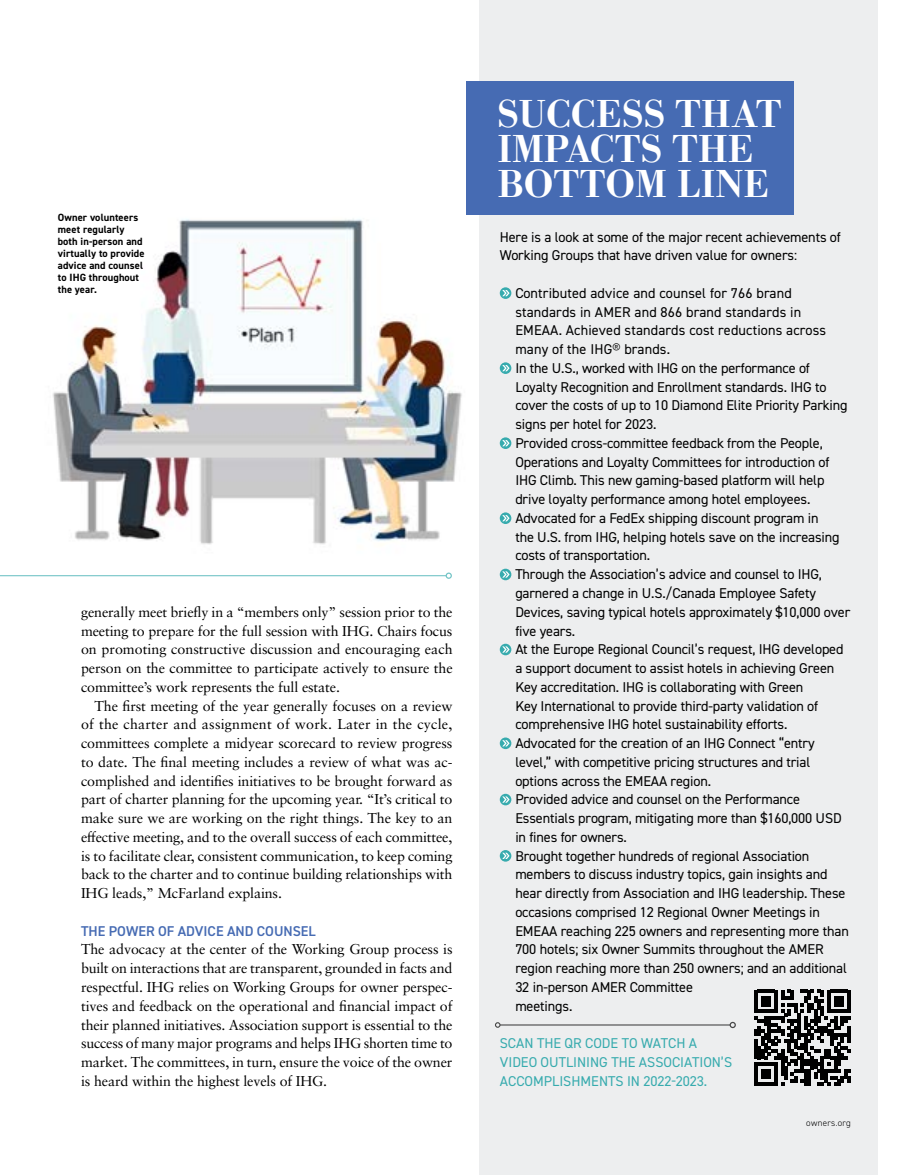
<style>
.page{position:relative;width:905px;height:1175px;background:#fff}
.page>*{position:absolute;margin:0;border:0;box-sizing:border-box;transform-origin:0 0}
.t1{font:500 40.5px/34.5px "Bodoni URW";color:#fff}
.t2{font:14.25px/18.8px "DIN2014";letter-spacing:-.01em;color:#000}
.t3{font:14.25px/18.8px "Sabon LT Pro";letter-spacing:-.01em;color:#000;text-align:justify}
.t4{font:14.25px/18.8px "DIN2014";color:#37abae}
.t5{font:600 14.25px "DIN2014";color:#466bb3}
.t6{font:700 10.5px/12px "DIN2014";letter-spacing:.01em;color:#000}
.t7{font:300 9px "DIN2014";letter-spacing:.035em;color:#000}
.s1{font-weight:300}
</style>
<div class="page">
<img style="left:24px;top:219px;width:438px;height:360px">
<div style="left:479px;top:0;width:399px;height:1174px;background:#edeeef"></div>
<div style="left:466px;top:81px;width:327px;height:134px;background:#466bb3"></div>
<svg style="left:500px;top:287px;width:11px;height:12px"></svg>
<svg style="left:502px;top:290px;width:7px;height:6px"></svg>
<svg style="left:500px;top:362px;width:11px;height:12px"></svg>
<svg style="left:502px;top:365px;width:7px;height:6px"></svg>
<svg style="left:500px;top:437px;width:11px;height:12px"></svg>
<svg style="left:502px;top:440px;width:7px;height:6px"></svg>
<svg style="left:500px;top:512px;width:11px;height:12px"></svg>
<svg style="left:502px;top:515px;width:7px;height:6px"></svg>
<svg style="left:500px;top:568px;width:11px;height:12px"></svg>
<svg style="left:502px;top:571px;width:7px;height:6px"></svg>
<svg style="left:500px;top:643px;width:11px;height:12px"></svg>
<svg style="left:502px;top:646px;width:7px;height:6px"></svg>
<svg style="left:500px;top:737px;width:11px;height:12px"></svg>
<svg style="left:502px;top:740px;width:7px;height:6px"></svg>
<svg style="left:500px;top:793px;width:11px;height:12px"></svg>
<svg style="left:502px;top:796px;width:7px;height:6px"></svg>
<div style="left:500px;top:850px;width:11px;height:11px;background:#37abae;border-radius:50%"></div>
<svg style="left:502px;top:852px;width:7px;height:7px"></svg>
<svg style="left:754px;top:989px;width:96px;height:96px"></svg>
<hr style="left:500px;top:1024px;width:230px;height:1px;background:#000">
<svg style="left:495px;top:1022px;width:5px;height:5px"></svg>
<div style="left:729px;top:1021px;width:6px;height:7px;border:1px solid #000;border-radius:50%"></div>
<hr style="left:0;top:575px;width:446px;height:1px;background:#37abae">
<div style="left:445px;top:572px;width:7px;height:7px;border:1px solid #37abae;border-radius:50%"></div>
<p class="t6" style="left:58px;top:211px;width:88px">Owner volunteers meet regularly both in-person and virtually to provide advice and counsel to IHG throughout the year.</p>
<p class="t3" style="left:81px;top:602px;width:373px">generally meet briefly in a “members only” session prior to the meeting to prepare for the full session with IHG. Chairs focus on promoting constructive discussion and encouraging each person on the committee to participate actively to ensure the committee’s work represents the full estate.</p>
<p class="t3" style="left:81px;top:696px;width:373px;text-indent:13px">The first meeting of the year generally focuses on a review of the charter and assignment of work. Later in the cycle, committees complete a midyear scorecard to review progress to date. The final meeting includes a review of what was ac&shy;complished and identifies initiatives to be brought forward as part of charter planning for the upcoming year. “It’s critical to make sure we are working on the right things. The key to an effective meeting, and to the overall success of each committee, is to facilitate clear, consistent communication, to keep coming back to the charter and to continue building relationships with IHG leads,” McFarland explains.</p>
<p class="t5" style="left:81px;top:921px;width:236px">THE POWER OF ADVICE AND COUNSEL</p>
<p class="t3" style="left:81px;top:939px;width:373px">The advocacy at the center of the Working Group process is built on interactions that are transparent, grounded in facts and respectful. IHG relies on Working Groups for owner perspec&shy;tives and feedback on the operational and financial impact of their planned initiatives. Association support is essential to the success of many major programs and helps IHG shorten time to market. The committees, in turn, ensure the voice of the owner is heard within the highest levels of IHG.</p>
<h1 class="t1" style="left:497px;top:98px;width:285px">SUCCESS THAT<br>IMPACTS THE<br>BOTTOM LINE</h1>
<p class="t2" style="left:500px;top:227px;width:342px">Here is a look at some of the major recent achievements of<br>Working Groups that have driven value for owners:</p>
<p class="t2" style="left:515px;top:283px;width:336px">Contributed advice and counsel for 766 brand standards in AMER and 866 brand standards in EMEAA. Achieved standards cost reductions across many of the IHG<span class="s1">®</span> brands.<br>In the U.S., worked with IHG on the performance of Loyalty Recognition and Enrollment standards. IHG to cover the costs of up to 10 Diamond Elite Priority Parking signs per hotel for 2023.<br>Provided cross-committee feedback from the People, Operations and Loyalty Committees for introduction of IHG Climb. This new gaming-based platform will help drive loyalty performance among hotel employees.<br>Advocated for a FedEx shipping discount program in<br>the U.S. from IHG, helping hotels save on the increasing costs of transportation.<br>Through the Association’s advice and counsel to IHG, garnered a change in U.S./Canada Employee Safety Devices, saving typical hotels approximately $10,000 over five years.<br>At the Europe Regional Council’s request, IHG developed a support document to assist hotels in achieving Green Key accreditation. IHG is collaborating with Green<br>Key International to provide third-party validation of comprehensive IHG hotel sustainability efforts.<br>Advocated for the creation of an IHG Connect “entry level,” with competitive pricing structures and trial options across the EMEAA region.<br>Provided advice and counsel on the Performance Essentials program, mitigating more than $160,000 USD in fines for owners.<br>Brought together hundreds of regional Association members to discuss industry topics, gain insights and hear directly from Association and IHG leadership. These occasions comprised 12 Regional Owner Meetings in EMEAA reaching 225 owners and representing more than 700 hotels; six Owner Summits throughout the AMER region reaching more than 250 owners; and an additional 32 in-person AMER Committee<br>meetings.</p>
<p class="t4" style="left:500px;top:1033px;width:234px">SCAN THE QR CODE TO WATCH A<br>VIDEO OUTLINING THE ASSOCIATION’S<br>ACCOMPLISHMENTS IN 2022-2023.</p>
<p class="t7" style="left:806px;top:1117px;width:46px">owners.org</p>
</div>
